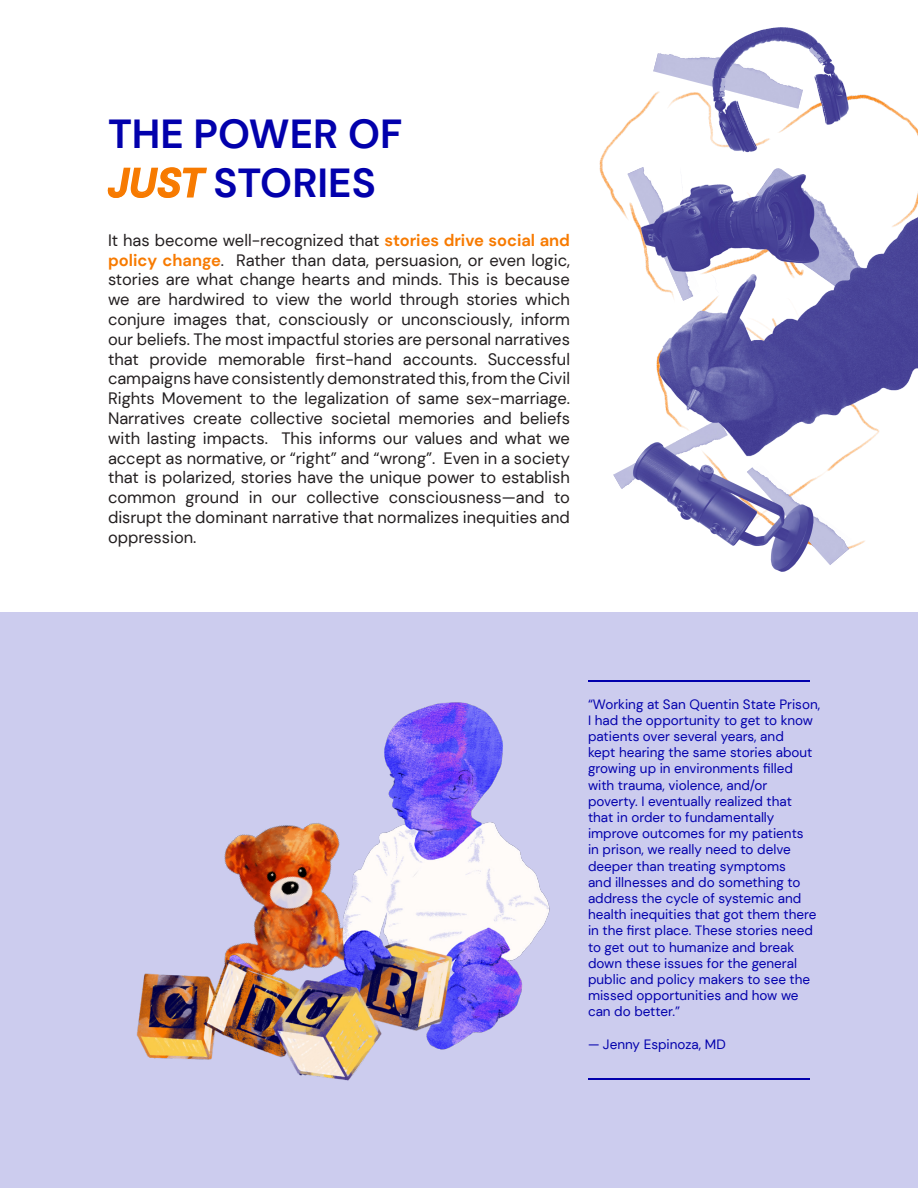
<style>
.page{position:relative;width:918px;height:1188px;background:#fff}
.page>*{position:absolute;margin:0;border:0;box-sizing:border-box;transform-origin:0 0}
.H2{font:700 40.5px/48.6px "DM Sans";color:#0200ac}
.t1{font:16.5px/19.8px "DM Sans";color:#231f20;text-align:justify}
.t2{font:13.5px/16.2px "DM Sans";color:#0200ac}
.s1{font-style:italic;color:#f77a00}
.s2{font-weight:700;color:#f77a00}
</style>
<div class="page">
<div style="left:0;top:612px;width:918px;height:576px;background:#cce"></div>
<img style="left:136px;top:702px;width:414px;height:379px">
<hr style="left:588px;top:680px;width:222px;height:1px;background:#0200ac">
<hr style="left:588px;top:1079px;width:222px;height:1px;background:#0200ac">
<img style="left:611px;top:27px;width:307px;height:544px">
<p class="H2" style="left:108px;top:110px;width:296px">THE POWER OF<br><span class="s1">JUST</span> STORIES</p>
<p class="t1" style="left:108px;top:230px;width:464px">It has become well-recognized that <span class="s2">stories drive social and policy change</span>. Rather than data, persuasion, or even logic, stories are what change hearts and minds. This is because we are hardwired to view the world through stories which conjure images that, consciously or unconsciously, inform our beliefs. The most impactful stories are personal narratives that provide memorable first-hand accounts. Successful campaigns have consistently demonstrated this, from the Civil Rights Movement to the legalization of same sex-marriage.<br>Narratives create collective societal memories and beliefs with lasting impacts. This informs our values and what we accept as normative, or “right” and “wrong”. Even in a society that is polarized, stories have the unique power to establish common ground in our collective consciousness—and to disrupt the dominant narrative that normalizes inequities and oppression.</p>
<p class="t2" style="left:588px;top:696px;width:234px">“Working at San Quentin State Prison,<br>I had the opportunity to get to know patients over several years, and<br>kept hearing the same stories about growing up in environments filled with trauma, violence, and/or poverty. I eventually realized that that in order to fundamentally improve outcomes for my patients<br>in prison, we really need to delve deeper than treating symptoms<br>and illnesses and do something to address the cycle of systemic and health inequities that got them there in the first place. These stories need to get out to humanize and break down these issues for the general public and policy makers to see the missed opportunities and how we can do better.”</p>
<p class="t2" style="left:588px;top:1036px;width:139px">— Jenny Espinoza, MD</p>
</div>
